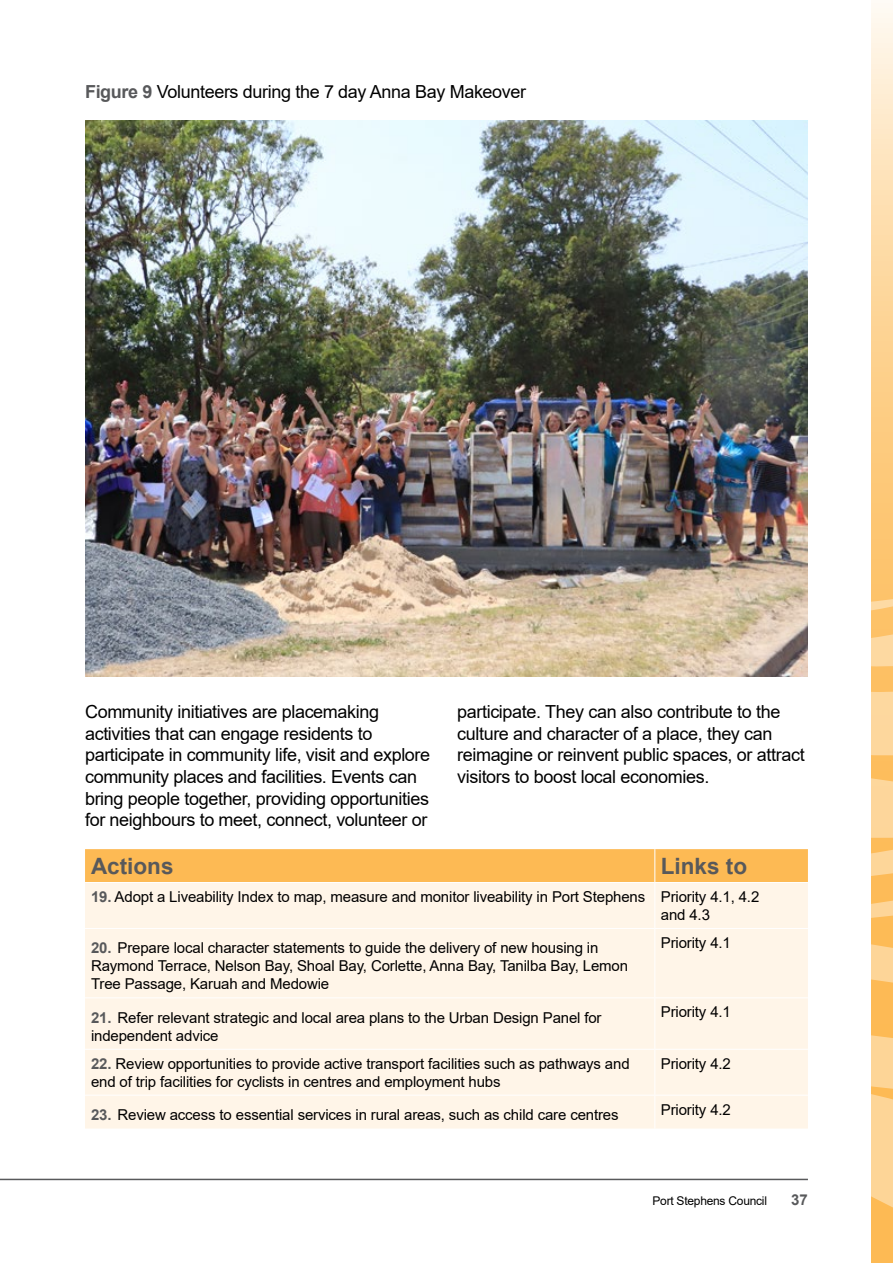
<style>
.page{position:relative;width:893px;height:1263px;background:#fff}
.page>*{position:absolute;margin:0;border:0;box-sizing:border-box;transform-origin:0 0}
.t1{font:700 22.5px "Arial";color:#58595b}
.t2{font:18px/21.6px "Arial";letter-spacing:-.02em;color:#000}
.t3{font:15px/18px "Arial";letter-spacing:-.01em;color:#000}
.t4{font:700 15px "Arial";color:#58595b}
.t5{font:12px "Arial";letter-spacing:-.02em;color:#000}
.s1{font-weight:700;color:#58595b}
</style>
<div class="page">
<hr style="left:0;top:1179px;width:808px;height:1px;background:#58595b">
<svg style="left:871px;top:3px;width:22px;height:558px;background:#fddaa4"></svg>
<svg style="left:871px;top:561px;width:22px;height:702px;background:#fdca7e"></svg>
<img style="left:85px;top:121px;width:723px;height:555px">
<div style="left:85px;top:849px;width:723px;height:33px;background:#fdba54"></div>
<div style="left:85px;top:883px;width:723px;height:245px;background:#fff5e8"></div>
<hr style="left:654px;top:849px;width:1px;height:33px;background:#fff">
<hr style="left:654px;top:883px;width:1px;height:45px;background:#fff">
<hr style="left:85px;top:928px;width:570px;height:1px;background:#fff">
<hr style="left:655px;top:928px;width:153px;height:1px;background:#fff">
<hr style="left:654px;top:929px;width:1px;height:68px;background:#fff">
<hr style="left:85px;top:997px;width:570px;height:1px;background:#fff">
<hr style="left:655px;top:997px;width:153px;height:1px;background:#fff">
<hr style="left:654px;top:998px;width:1px;height:51px;background:#fff">
<hr style="left:85px;top:1049px;width:570px;height:1px;background:#fff">
<hr style="left:655px;top:1049px;width:153px;height:1px;background:#fff">
<hr style="left:654px;top:1049px;width:1px;height:46px;background:#fff">
<hr style="left:85px;top:1095px;width:570px;height:1px;background:#fff">
<hr style="left:655px;top:1095px;width:153px;height:1px;background:#fff">
<hr style="left:654px;top:1095px;width:1px;height:33px;background:#fff">
<p class="t2" style="left:85px;top:81px;width:443px"><span class="s1">Figure 9</span> Volunteers during the 7 day Anna Bay Makeover</p>
<p class="t2" style="left:85px;top:701px;width:347px">Community initiatives are placemaking activities that can engage residents to participate in community life, visit and explore community places and facilities. Events can bring people together, providing opportunities for neighbours to meet, connect, volunteer or</p>
<p class="t2" style="left:457px;top:701px;width:349px">participate. They can also contribute to the culture and character of a place, they can reimagine or reinvent public spaces, or attract visitors to boost local economies.</p>
<h1 class="t1" style="left:91px;top:850px;width:84px">Actions</h1>
<h1 class="t1" style="left:661px;top:850px;width:88px">Links to</h1>
<p class="t3" style="left:661px;top:887px;width:100px;text-indent:-570px"><span class="s1">19.</span> Adopt a Liveability Index to map, measure and monitor liveability in Port Stephens Priority 4.1, 4.2 and 4.3</p>
<p class="t3" style="left:91px;top:939px;width:539px"><span class="s1">20.</span> Prepare local character statements to guide the delivery of new housing in<br>Raymond Terrace, Nelson Bay, Shoal Bay, Corlette, Anna Bay, Tanilba Bay, Lemon<br>Tree Passage, Karuah and Medowie</p>
<p class="t3" style="left:661px;top:933px;width:72px">Priority 4.1</p>
<p class="t3" style="left:91px;top:1008px;width:512px"><span class="s1">21.</span> Refer relevant strategic and local area plans to the Urban Design Panel for independent advice</p>
<p class="t3" style="left:661px;top:1003px;width:72px">Priority 4.1</p>
<p class="t3" style="left:91px;top:1054px;width:540px"><span class="s1">22.</span> Review opportunities to provide active transport facilities such as pathways and end of trip facilities for cyclists in centres and employment hubs</p>
<p class="t3" style="left:661px;top:1054px;width:72px">Priority 4.2</p>
<p class="t3" style="left:91px;top:1106px;width:529px"><span class="s1">23.</span> Review access to essential services in rural areas, such as child care centres</p>
<p class="t3" style="left:661px;top:1100px;width:72px">Priority 4.2</p>
<p class="t5" style="left:652px;top:1193px;width:116px">Port Stephens Council</p>
<p class="t4" style="left:791px;top:1189px;width:18px">37</p>
</div>
